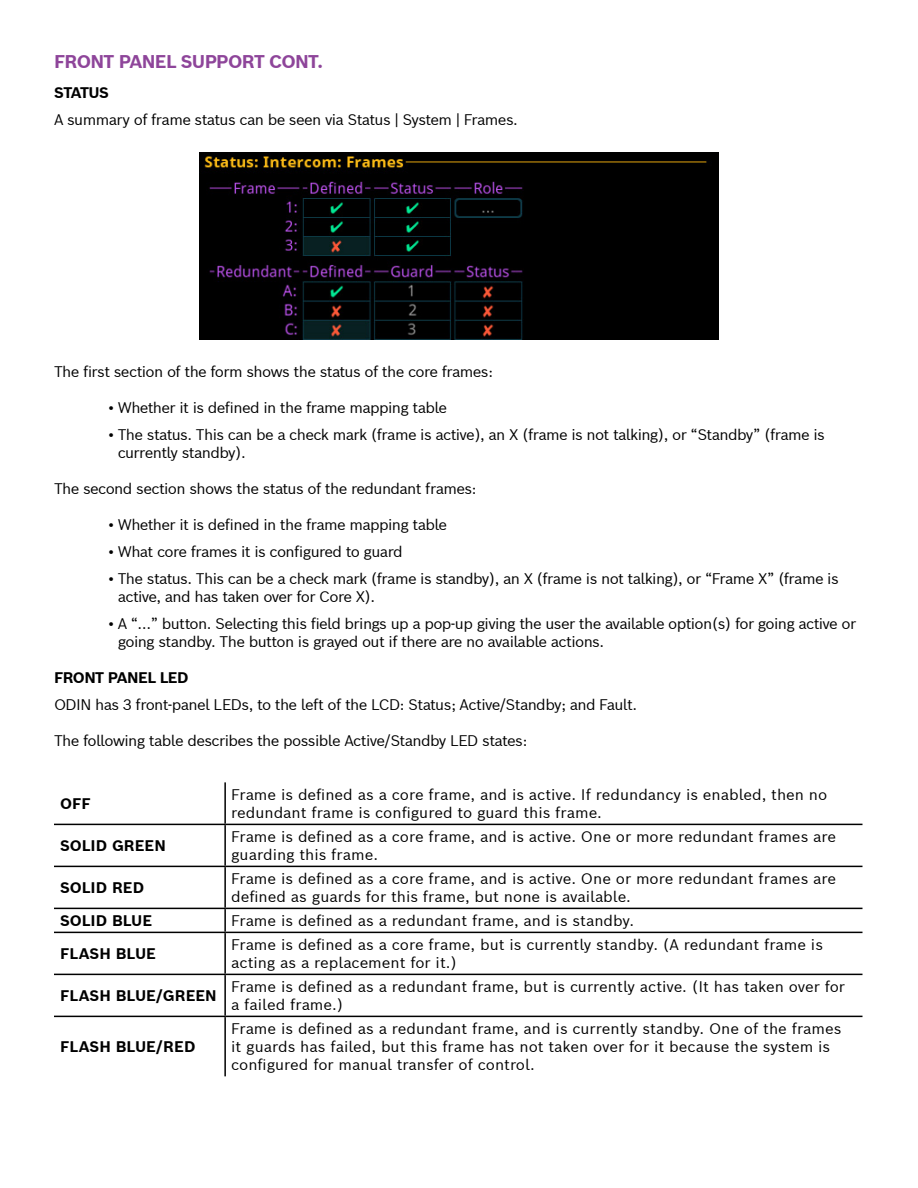
<style>
.page{position:relative;width:918px;height:1188px;background:#fff}
.page>*{position:absolute;margin:0;border:0;box-sizing:border-box;transform-origin:0 0}
.t1{font:700 18px "Bosch Sans";letter-spacing:-.04em;color:#8e459a}
.t2{font:15px/18px "Bosch Sans";letter-spacing:-.035em;color:#000}
.t3{font:15px/18px "Bosch Sans";color:#000}
.t4{font:700 15px "Bosch Sans";color:#000}
.t5{font:700 15px "Bosch Sans";letter-spacing:-.04em;color:#000}
</style>
<div class="page">
<img style="left:200px;top:152px;width:518px;height:188px">
<hr style="left:224px;top:782px;width:2px;height:42px;background:#000">
<hr style="left:54px;top:824px;width:171px;height:1px;background:#000">
<hr style="left:225px;top:824px;width:637px;height:1px;background:#000">
<hr style="left:224px;top:825px;width:2px;height:41px;background:#000">
<hr style="left:54px;top:866px;width:171px;height:1px;background:#000">
<hr style="left:225px;top:866px;width:637px;height:1px;background:#000">
<hr style="left:224px;top:867px;width:2px;height:41px;background:#000">
<hr style="left:54px;top:908px;width:171px;height:1px;background:#000">
<hr style="left:225px;top:908px;width:637px;height:1px;background:#000">
<hr style="left:224px;top:909px;width:2px;height:23px;background:#000">
<hr style="left:54px;top:932px;width:171px;height:1px;background:#000">
<hr style="left:225px;top:932px;width:637px;height:1px;background:#000">
<hr style="left:224px;top:933px;width:2px;height:41px;background:#000">
<hr style="left:54px;top:974px;width:171px;height:1px;background:#000">
<hr style="left:225px;top:974px;width:637px;height:1px;background:#000">
<hr style="left:224px;top:975px;width:2px;height:41px;background:#000">
<hr style="left:54px;top:1016px;width:171px;height:1px;background:#000">
<hr style="left:225px;top:1016px;width:637px;height:1px;background:#000">
<hr style="left:224px;top:1017px;width:2px;height:59px;background:#000">
<p class="t1" style="left:54px;top:50px;width:271px">FRONT PANEL SUPPORT CONT.</p>
<p class="t4" style="left:54px;top:83px;width:57px">STATUS</p>
<p class="t2" style="left:54px;top:110px;width:465px">A summary of frame status can be seen via Status | System | Frames.</p>
<p class="t2" style="left:54px;top:362px;width:441px">The first section of the form shows the status of the core frames:</p>
<p class="t2" style="left:108px;top:398px;width:341px">• Whether it is defined in the frame mapping table</p>
<p class="t2" style="left:118px;top:425px;width:709px;text-indent:-10px">• The status. This can be a check mark (frame is active), an X (frame is not talking), or “Standby” (frame is currently standby).</p>
<p class="t2" style="left:54px;top:479px;width:424px">The second section shows the status of the redundant frames:</p>
<p class="t2" style="left:108px;top:515px;width:341px">• Whether it is defined in the frame mapping table</p>
<p class="t2" style="left:108px;top:542px;width:296px">• What core frames it is configured to guard</p>
<p class="t2" style="left:118px;top:569px;width:723px;text-indent:-10px">• The status. This can be a check mark (frame is standby), an X (frame is not talking), or “Frame X” (frame is active, and has taken over for Core X).</p>
<p class="t2" style="left:118px;top:614px;width:740px;text-indent:-10px">• A “…” button. Selecting this field brings up a pop-up giving the user the available option(s) for going active or going standby. The button is grayed out if there are no available actions.</p>
<p class="t5" style="left:54px;top:668px;width:136px">FRONT PANEL LED</p>
<p class="t2" style="left:54px;top:695px;width:585px">ODIN has 3 front-panel LEDs, to the left of the LCD: Status; Active/Standby; and Fault.</p>
<p class="t2" style="left:54px;top:731px;width:475px">The following table describes the possible Active/Standby LED states:</p>
<p class="t4" style="left:60px;top:794px;width:32px">OFF</p>
<p class="t3" style="left:231px;top:785px;width:598px">Frame is defined as a core frame, and is active. If redundancy is enabled, then no redundant frame is configured to guard this frame.</p>
<p class="t4" style="left:60px;top:836px;width:108px">SOLID GREEN</p>
<p class="t3" style="left:231px;top:827px;width:607px">Frame is defined as a core frame, and is active. One or more redundant frames are guarding this frame.</p>
<p class="t4" style="left:60px;top:878px;width:86px">SOLID RED</p>
<p class="t3" style="left:231px;top:869px;width:607px">Frame is defined as a core frame, and is active. One or more redundant frames are defined as guards for this frame, but none is available.</p>
<p class="t4" style="left:60px;top:911px;width:94px">SOLID BLUE</p>
<p class="t3" style="left:231px;top:911px;width:405px">Frame is defined as a redundant frame, and is standby.</p>
<p class="t4" style="left:60px;top:944px;width:98px">FLASH BLUE</p>
<p class="t3" style="left:231px;top:935px;width:593px">Frame is defined as a core frame, but is currently standby. (A redundant frame is acting as a replacement for it.)</p>
<p class="t4" style="left:60px;top:986px;width:158px">FLASH BLUE/GREEN</p>
<p class="t3" style="left:231px;top:977px;width:615px">Frame is defined as a redundant frame, but is currently active. (It has taken over for a failed frame.)</p>
<p class="t4" style="left:60px;top:1037px;width:137px">FLASH BLUE/RED</p>
<p class="t3" style="left:231px;top:1019px;width:612px">Frame is defined as a redundant frame, and is currently standby. One of the frames it guards has failed, but this frame has not taken over for it because the system is configured for manual transfer of control.</p>
</div>
